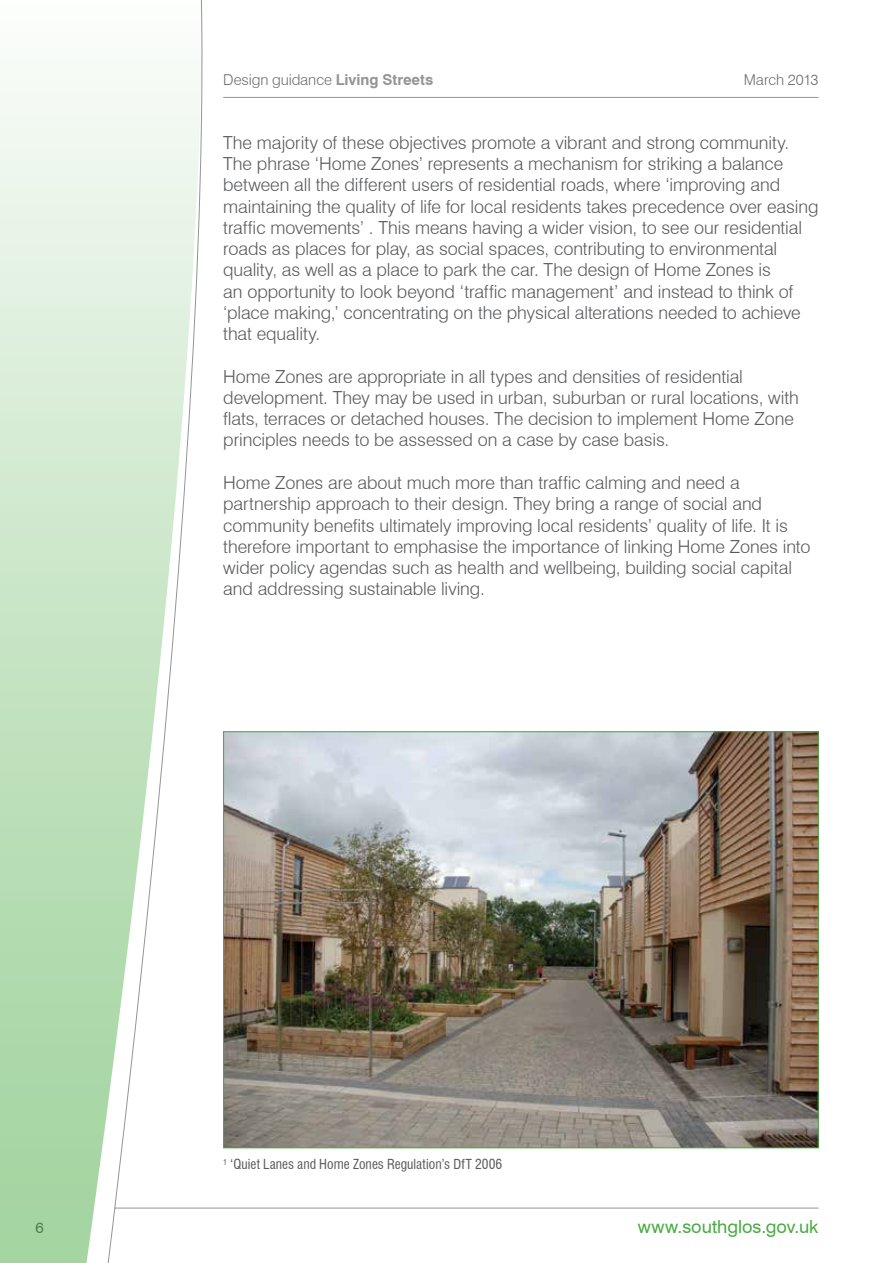
<style>
.page{position:relative;width:893px;height:1263px;background:#fff}
.page>*{position:absolute;margin:0;border:0;box-sizing:border-box;transform-origin:0 0}
.t1{font:300 18px/21.3px "Swiss 721 BT";letter-spacing:-.005em;color:#58595b}
.t2{font:18px "Swiss 721 BT";color:#49aa42}
.t3{font:300 15px "Swiss 721 BT";letter-spacing:-.005em;color:#6d6e71}
.t4{font:15px "Swiss 721 BT";color:#58595b}
.t5{font:condensed 13.5px "Swiss 721 BT";letter-spacing:.005em;color:#58595b}
.s1{font-weight:700;color:#939598}
</style>
<div class="page">
<hr style="left:115px;top:1208px;width:704px;height:1px;background:#939598">
<hr style="left:223px;top:97px;width:596px;height:1px;background:#939598">
<svg style="left:0;top:0;width:202px;height:1263px"></svg>
<img style="left:225px;top:733px;width:592px;height:413px">
<p class="t3" style="left:223px;top:71px;width:211px">Design guidance <span class="s1">Living Streets</span></p>
<p class="t3" style="left:744px;top:71px;width:76px">March 2013</p>
<p class="t1" style="left:223px;top:132px;width:597px">The majority of these objectives promote a vibrant and strong community.<br>The phrase ‘Home Zones’ represents a mechanism for striking a balance between all the different users of residential roads, where ‘improving and maintaining the quality of life for local residents takes precedence over easing traffic movements’ . This means having a wider vision, to see our residential roads as places for play, as social spaces, contributing to environmental quality, as well as a place to park the car. The design of Home Zones is<br>an opportunity to look beyond ‘traffic management’ and instead to think of ‘place making,’ concentrating on the physical alterations needed to achieve that equality.</p>
<p class="t1" style="left:223px;top:365px;width:577px">Home Zones are appropriate in all types and densities of residential development. They may be used in urban, suburban or rural locations, with flats, terraces or detached houses. The decision to implement Home Zone principles needs to be assessed on a case by case basis.</p>
<p class="t1" style="left:223px;top:472px;width:589px">Home Zones are about much more than traffic calming and need a partnership approach to their design. They bring a range of social and community benefits ultimately improving local residents’ quality of life. It is therefore important to emphasise the importance of linking Home Zones into wider policy agendas such as health and wellbeing, building social capital and addressing sustainable living.</p>
<p class="t5" style="left:223px;top:1156px;width:281px"><sup>1</sup> ‘Quiet Lanes and Home Zones Regulation’s DfT 2006</p>
<p class="t4" style="left:36px;top:1219px;width:10px">6</p>
<p class="t2" style="left:638px;top:1216px;width:182px">www.southglos.gov.uk</p>
</div>
